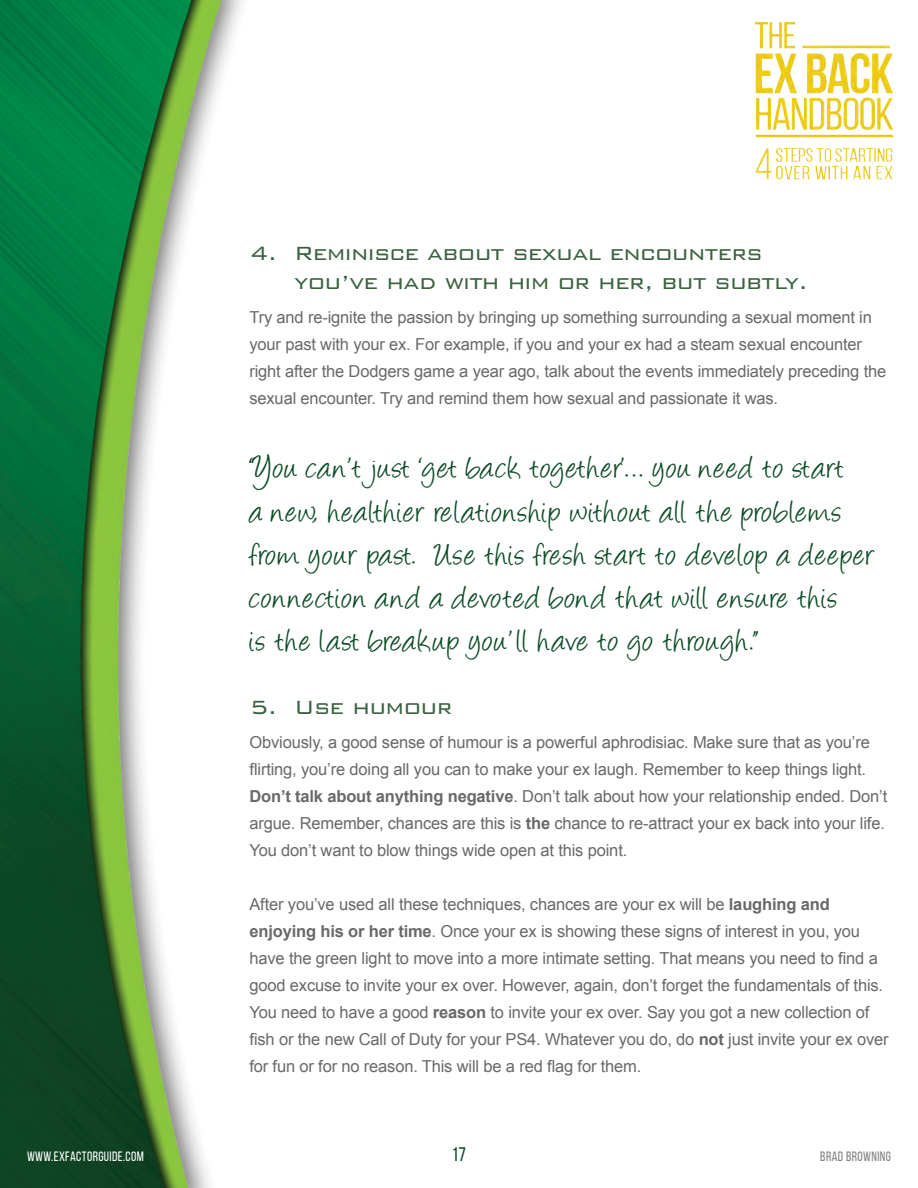
<style>
.page{position:relative;width:918px;height:1188px;background:#fff}
.page>*{position:absolute;margin:0;border:0;box-sizing:border-box;transform-origin:0 0}
.t1{font:36px/43.2px "Angelina";letter-spacing:.04em;color:#0b4c25}
.t2{font:300 25.5px/28.5px "Bank Gothic BT";letter-spacing:-.03em;color:#39623f}
.t3{font:19.5px "Bebas Neue";color:#0b4c25}
.t4{font:16.5px/27px "Arial";letter-spacing:-.01em;color:#69696c}
.t5{font:13.5px "Bebas Neue";letter-spacing:.03em;color:#fff}
.t6{font:13.5px "Bebas Neue";letter-spacing:.03em;color:#808285}
.s1{font-weight:700}
</style>
<div class="page">
<img style="left:0;top:0;width:242px;height:1188px">
<img style="left:754px;top:22px;width:140px;height:158px">
<h2 class="t2" style="left:294px;top:239px;width:515px;text-indent:-45px">4. Reminisce about sexual encounters you’ve had with him or her, but subtly.</h2>
<p class="t4" style="left:249px;top:303px;width:638px">Try and re-ignite the passion by bringing up something surrounding a sexual moment in your past with your ex. For example, if you and your ex had a steam sexual encounter right after the Dodgers game a year ago, talk about the events immediately preceding the sexual encounter. Try and remind them how sexual and passionate it was.</p>
<p class="t1" style="left:249px;top:450px;width:628px">“You can’t just ‘get back together’… you need to start<br>a new, healthier relationship without all the problems from your past. Use this fresh start to develop a deeper connection and a devoted bond that will ensure this<br>is the last breakup you’ll have to go through.”</p>
<h2 class="t2" style="left:249px;top:693px;width:205px">5. Use humour</h2>
<p class="t4" style="left:249px;top:729px;width:639px">Obviously, a good sense of humour is a powerful aphrodisiac. Make sure that as you’re flirting, you’re doing all you can to make your ex laugh. Remember to keep things light.<br><span class="s1">Don’t talk about anything negative</span>. Don’t talk about how your relationship ended. Don’t argue. Remember, chances are this is <span class="s1">the</span> chance to re-attract your ex back into your life.<br>You don’t want to blow things wide open at this point.</p>
<p class="t4" style="left:249px;top:891px;width:641px">After you’ve used all these techniques, chances are your ex will be <span class="s1">laughing and enjoying his or her time</span>. Once your ex is showing these signs of interest in you, you have the green light to move into a more intimate setting. That means you need to find a good excuse to invite your ex over. However, again, don’t forget the fundamentals of this.<br>You need to have a good <span class="s1">reason</span> to invite your ex over. Say you got a new collection of fish or the new Call of Duty for your PS4. Whatever you do, do <span class="s1">not</span> just invite your ex over for fun or for no reason. This will be a red flag for them.</p>
<p class="t5" style="left:27px;top:1151px;width:118px">WWW.EXFACTORGUIDE.COM</p>
<p class="t3" style="left:452px;top:1147px;width:16px">17</p>
<p class="t6" style="left:820px;top:1151px;width:72px">BRAD BROWNING</p>
</div>
